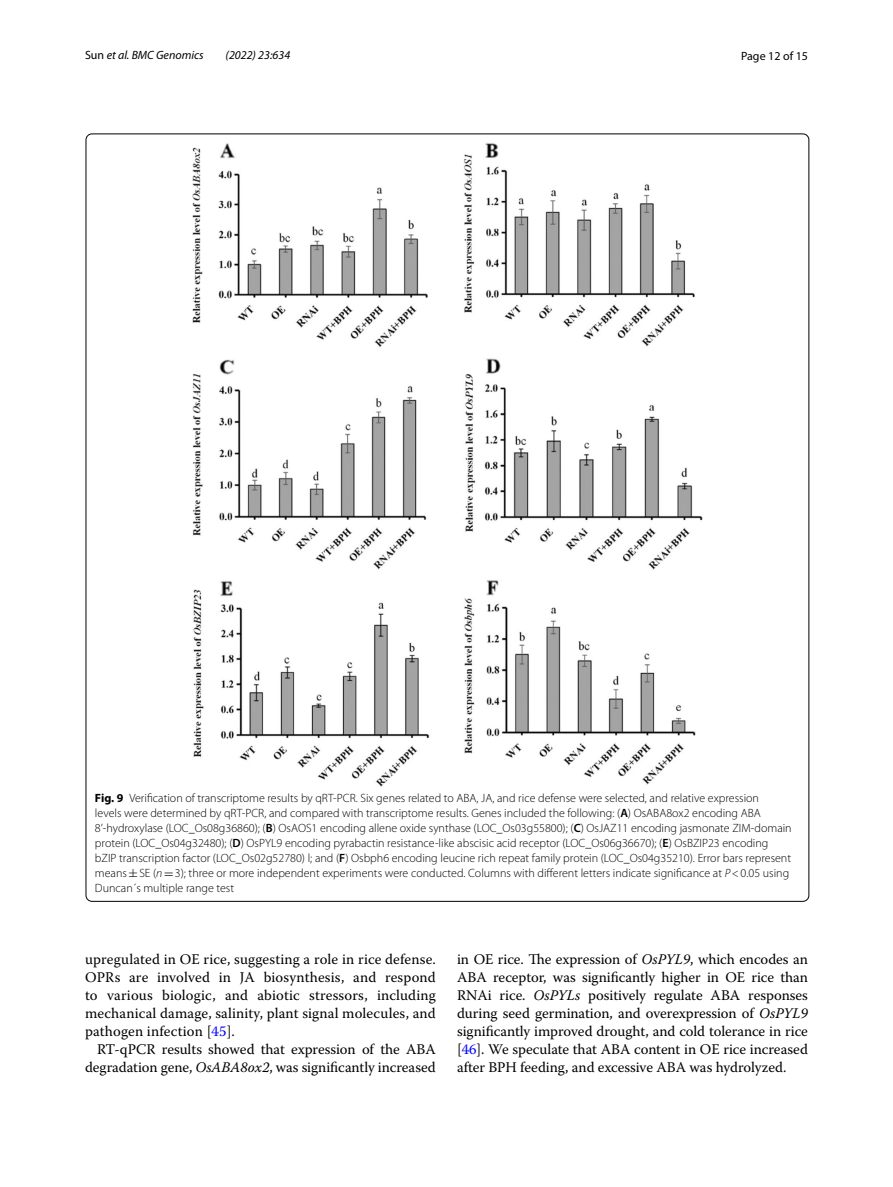
<style>
.page{position:relative;width:893px;height:1187px;background:#fff}
.page>*{position:absolute;margin:0;border:0;box-sizing:border-box;transform-origin:0 0}
.t1{font:14.7px/18px "Warnock Pro";color:#000;text-align:justify}
.t2{font:300 12px/15px "Myriad Pro";color:#000}
.t3{font:italic 12px "Myriad Pro";color:#000}
.t4{font:12px "Myriad Pro";color:#000}
.s1{font-style:normal}
.s2{font-weight:700}
.s3{font-weight:600}
.s4{font-family:"MTSY";font-weight:400}
.s5{font-style:italic}
.s6{color:#00f}
</style>
<div class="page">
<img style="left:192px;top:143px;width:511px;height:643px">
<p class="t3" style="left:85px;top:48px;width:120px"><span class="s1">Sun</span> et al. BMC Genomics</p>
<p class="t3" style="left:226px;top:48px;width:66px">(2022) 23:634</p>
<p class="t4" style="left:741px;top:48px;width:68px">Page 12 of 15</p>
<p class="t2" style="left:95px;top:790px;width:698px"><span class="s2">Fig. 9</span> Verification of transcriptome results by qRT-PCR. Six genes related to ABA, JA, and rice defense were selected, and relative expression<br>levels were determined by qRT-PCR, and compared with transcriptome results. Genes included the following: (<span class="s3">A</span>) OsABA8ox2 encoding ABA 8’-hydroxylase (LOC_Os08g36860); (<span class="s3">B</span>) OsAOS1 encoding allene oxide synthase (LOC_Os03g55800); (<span class="s3">C</span>) OsJAZ11 encoding jasmonate ZIM-domain protein (LOC_Os04g32480); (<span class="s3">D</span>) OsPYL9 encoding pyrabactin resistance-like abscisic acid receptor (LOC_Os06g36670); (<span class="s3">E</span>) OsBZIP23 encoding bZIP transcription factor (LOC_Os02g52780) l; and (<span class="s3">F</span>) Osbph6 encoding leucine rich repeat family protein (LOC_Os04g35210). Error bars represent means<span class="s4">±</span>SE (<span class="s5">n</span><span class="s4">=</span>3); three or more independent experiments were conducted. Columns with different letters indicate significance at <span class="s5">P</span>&lt;0.05 using Duncan´s multiple range test</p>
<p class="t1" style="left:85px;top:949px;width:352px">upregulated in OE rice, suggesting a role in rice defense.<br>OPRs are involved in JA biosynthesis, and respond to various biologic, and abiotic stressors, including mechanical damage, salinity, plant signal molecules, and pathogen infection [<span class="s6">45</span>].</p>
<p class="t1" style="left:85px;top:1039px;width:352px;text-align:right">RT-qPCR results showed that expression of the ABA degradation gene, <span class="s5">OsABA8ox2</span>, was significantly increased</p>
<p class="t1" style="left:457px;top:949px;width:352px">in OE rice. The expression of <span class="s5">OsPYL9</span>, which encodes an ABA receptor, was significantly higher in OE rice than RNAi rice. <span class="s5">OsPYLs</span> positively regulate ABA responses during seed germination, and overexpression of <span class="s5">OsPYL9 </span>significantly improved drought, and cold tolerance in rice [<span class="s6">46</span>]. We speculate that ABA content in OE rice increased after BPH feeding, and excessive ABA was hydrolyzed.</p>
</div>
